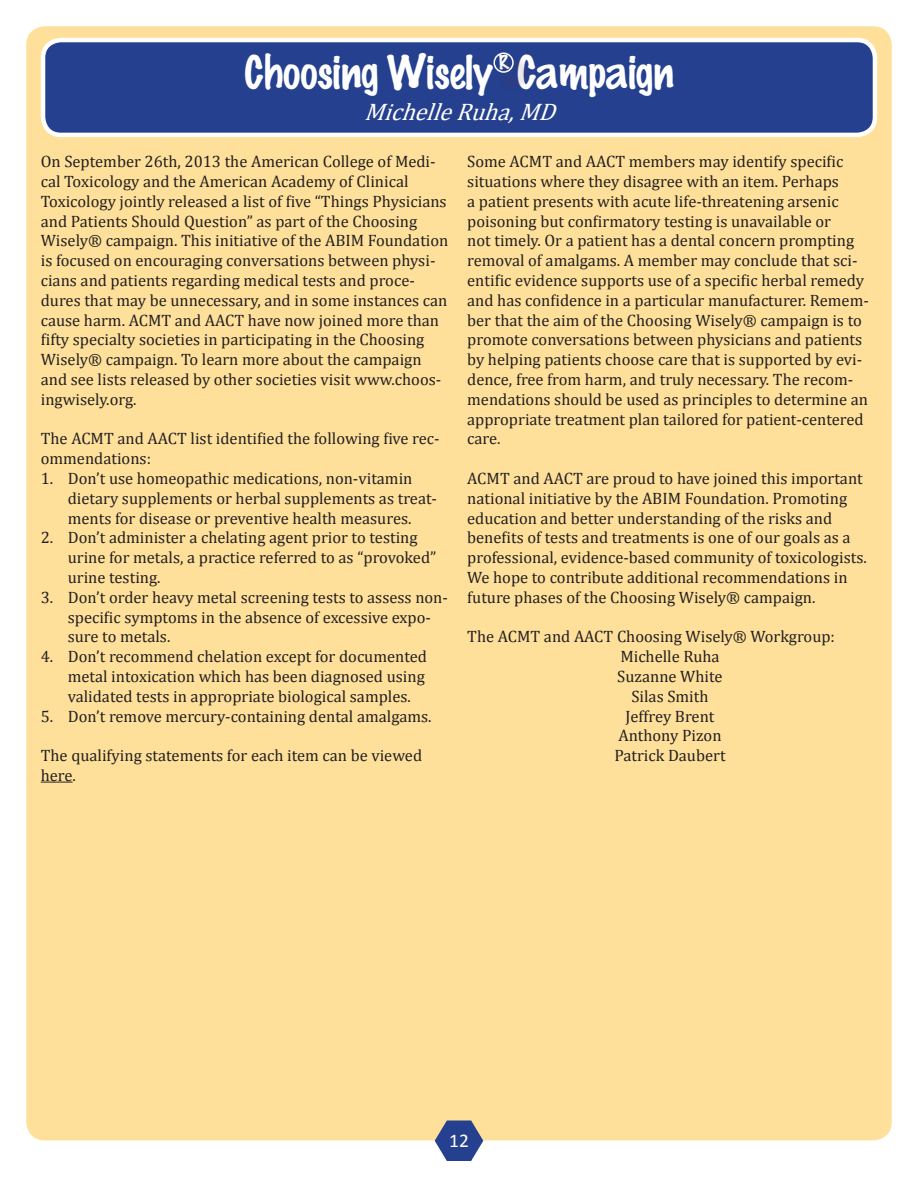
<style>
.page{position:relative;width:918px;height:1188px;background:#fff}
.page>*{position:absolute;margin:0;border:0;box-sizing:border-box;transform-origin:0 0}
.t1{font:42px "Marker Felt Normal";color:#fff}
.t2{font:italic 24px "Cambria";color:#fff}
.t3{font:19.5px "Calibri";color:#fff}
.t4{font:18px "Marker Felt Normal";color:#fff}
.t5{font:16.5px/19.8px "Cambria";color:#221f1f}
</style>
<div class="page">
<div style="left:27px;top:27px;width:864px;height:1113px;background:#ffe09b;border-radius:18px"></div>
<svg style="left:434px;top:1120px;width:50px;height:41px"></svg>
<div style="left:43px;top:40px;width:832px;height:95px;background:#24408e;border-radius:18px"></div>
<div style="left:41px;top:38px;width:836px;height:99px;border:5px solid #fff;border-radius:18px"></div>
<hr style="left:41px;top:782px;width:32px;height:1px;background:#221f1f">
<div style="left:496px;top:55px;width:36px;height:36px;background:#273f8a"></div>
<div style="left:494px;top:53px;width:20px;height:20px;border:2px solid #fff;border-radius:50%"></div>
<h1 class="t1" style="left:245px;top:53px;width:431px">Choosing Wisely Campaign</h1>
<h2 class="t2" style="left:364px;top:102px;width:200px">MichelleRuha,MD</h2>
<p class="t5" style="left:41px;top:153px;width:409px">On September 26th, 2013 the American College of Medi&shy;cal Toxicology and the American Academy of Clinical Toxicology jointly released a list of five “Things Physicians and Patients Should Question” as part of the Choosing Wisely® campaign. This initiative of the ABIM Foundation is focused on encouraging conversations between physi&shy;cians and patients regarding medical tests and proce&shy;dures that may be unnecessary, and in some instances can cause harm. ACMT and AACT have now joined more than fifty specialty societies in participating in the Choosing Wisely® campaign. To learn more about the campaign and see lists released by other societies visit www.choos&shy;ingwisely.org.</p>
<p class="t5" style="left:41px;top:429px;width:400px">The ACMT and AACT list identified the following five rec&shy;ommendations:</p>
<p class="t5" style="left:68px;top:470px;width:371px;text-indent:-27px">1. Don’t use homeopathic medications, non-vitamin dietary supplements or herbal supplements as treat&shy;ments for disease or preventive health measures.</p>
<p class="t5" style="left:68px;top:529px;width:370px;text-indent:-27px">2. Don’t administer a chelating agent prior to testing urine for metals, a practice referred to as “provoked” urine testing.</p>
<p class="t5" style="left:68px;top:589px;width:382px;text-indent:-27px">3. Don’t order heavy metal screening tests to assess non&shy;specific symptoms in the absence of excessive expo&shy;sure to metals.</p>
<p class="t5" style="left:68px;top:648px;width:361px;text-indent:-27px">4. Don’t recommend chelation except for documented metal intoxication which has been diagnosed using validated tests in appropriate biological samples.</p>
<p class="t5" style="left:41px;top:707px;width:392px">5. Don’t remove mercury-containing dental amalgams.</p>
<p class="t5" style="left:41px;top:747px;width:383px">The qualifying statements for each item can be viewed here.</p>
<p class="t4" style="left:499px;top:54px;width:12px">R</p>
<p class="t5" style="left:467px;top:152px;width:403px">Some ACMT and AACT members may identify specific situations where they disagree with an item. Perhaps<br>a patient presents with acute life-threatening arsenic poisoning but confirmatory testing is unavailable or<br>not timely. Or a patient has a dental concern prompting removal of amalgams. A member may conclude that sci&shy;entific evidence supports use of a specific herbal remedy and has confidence in a particular manufacturer. Remem&shy;ber that the aim of the Choosing Wisely® campaign is to promote conversations between physicians and patients by helping patients choose care that is supported by evi&shy;dence, free from harm, and truly necessary. The recom&shy;mendations should be used as principles to determine an appropriate treatment plan tailored for patient-centered care.</p>
<p class="t5" style="left:467px;top:468px;width:401px">ACMT and AACT are proud to have joined this important national initiative by the ABIM Foundation. Promoting education and better understanding of the risks and benefits of tests and treatments is one of our goals as a professional, evidence-based community of toxicologists.<br>We hope to contribute additional recommendations in future phases of the Choosing Wisely® campaign.</p>
<p class="t5" style="left:467px;top:628px;width:369px">The ACMT and AACT Choosing Wisely® Workgroup:</p>
<p class="t5" style="left:620px;top:648px;width:101px">Michelle Ruha</p>
<p class="t5" style="left:617px;top:668px;width:107px">Suzanne White</p>
<p class="t5" style="left:631px;top:688px;width:79px">Silas Smith</p>
<p class="t5" style="left:625px;top:707px;width:91px">Jeffrey Brent</p>
<p class="t5" style="left:618px;top:727px;width:105px">Anthony Pizon</p>
<p class="t5" style="left:614px;top:747px;width:113px">Patrick Daubert</p>
<p class="t3" style="left:449px;top:1128px;width:21px">12</p>
</div>
